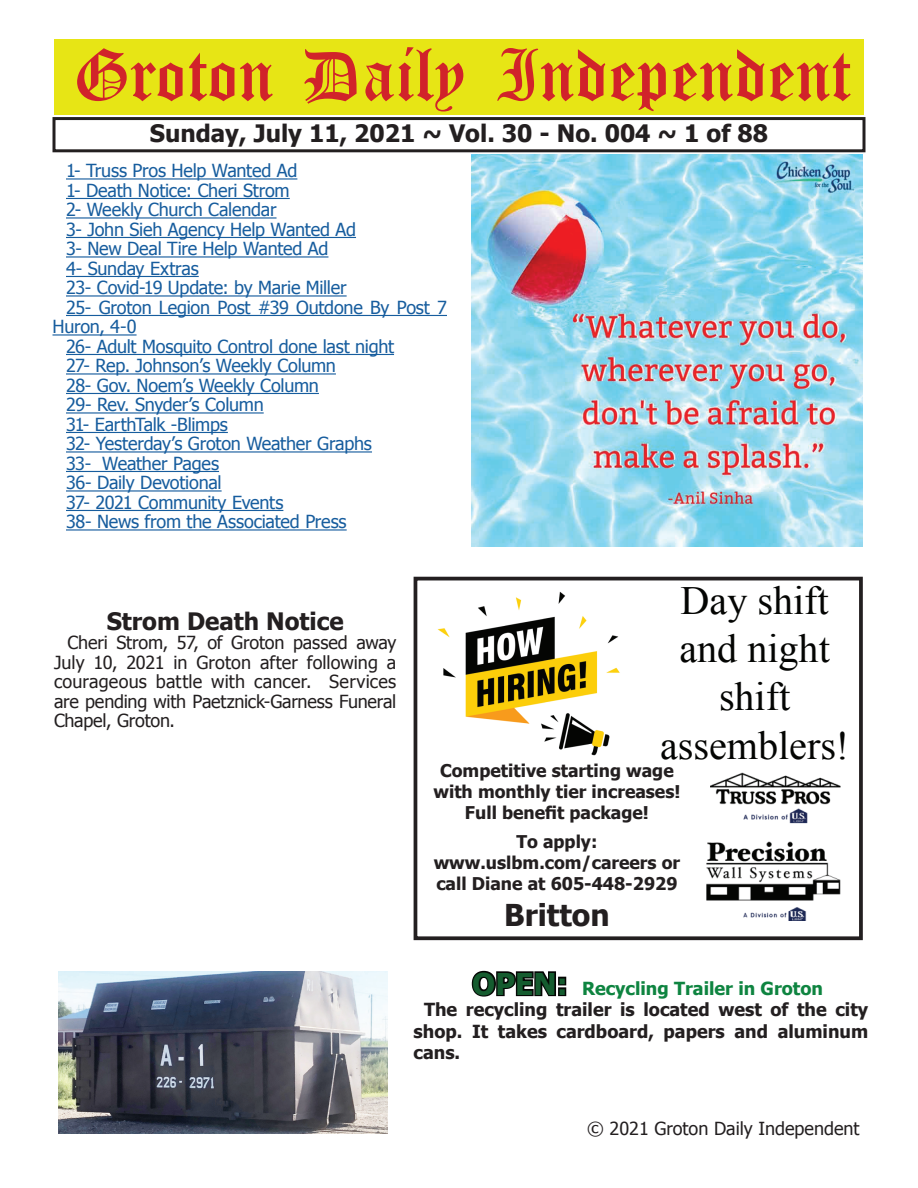
<style>
.page{position:relative;width:918px;height:1188px;background:#fff}
.page>*{position:absolute;margin:0;border:0;box-sizing:border-box;transform-origin:0 0}
.t1{font:54px "Old English Five";color:#d1232a}
.t2{font:40.05px/48.2px "Times New Roman";color:#040503;text-align:center}
.t3{font:700 30.15px "Tahoma";color:#231f20}
.t4{font:700 24px "Tahoma";color:#231f20}
.t5{font:18px "Tahoma";letter-spacing:-.015em;color:#175d9e}
.t6{font:18px/19.5px "Tahoma";letter-spacing:-.005em;color:#231f20;text-align:justify}
.t7{font:700 18px "Tahoma";color:#231f20}
.t8{font:700 18px "Tahoma";color:#0e8440}
.t9{font:700 17.55px/21px "Tahoma";color:#231f20;text-align:center}
.s1{font-size:30px;color:#040503}
</style>
<div class="page">
<div style="left:52px;top:117px;width:814px;height:35px;border:3px solid #231f20"></div>
<div style="left:54px;top:40px;width:810px;height:75px;background:#e7e515"></div>
<img style="left:58px;top:972px;width:330px;height:162px">
<div style="left:414px;top:577px;width:449px;height:363px;border:4px solid #231f20"></div>
<img style="left:710px;top:772px;width:131px;height:52px">
<img style="left:706px;top:841px;width:135px;height:80px">
<img style="left:437px;top:591px;width:183px;height:165px">
<img style="left:471px;top:155px;width:391px;height:391px">
<hr style="left:66px;top:178px;width:231px;height:2px;background:#175d9e">
<hr style="left:66px;top:198px;width:224px;height:1px;background:#175d9e">
<hr style="left:66px;top:217px;width:211px;height:2px;background:#175d9e">
<hr style="left:66px;top:237px;width:290px;height:1px;background:#175d9e">
<hr style="left:66px;top:256px;width:262px;height:2px;background:#175d9e">
<hr style="left:66px;top:276px;width:133px;height:1px;background:#175d9e">
<hr style="left:66px;top:295px;width:281px;height:2px;background:#175d9e">
<hr style="left:66px;top:315px;width:381px;height:1px;background:#175d9e">
<hr style="left:52px;top:334px;width:85px;height:2px;background:#175d9e">
<hr style="left:66px;top:354px;width:328px;height:1px;background:#175d9e">
<hr style="left:66px;top:373px;width:270px;height:2px;background:#175d9e">
<hr style="left:66px;top:393px;width:253px;height:1px;background:#175d9e">
<hr style="left:66px;top:412px;width:198px;height:2px;background:#175d9e">
<hr style="left:66px;top:432px;width:162px;height:1px;background:#175d9e">
<hr style="left:66px;top:451px;width:306px;height:2px;background:#175d9e">
<hr style="left:66px;top:471px;width:153px;height:1px;background:#175d9e">
<hr style="left:66px;top:490px;width:156px;height:2px;background:#175d9e">
<hr style="left:66px;top:510px;width:217px;height:1px;background:#175d9e">
<hr style="left:66px;top:529px;width:281px;height:2px;background:#175d9e">
<h1 class="t1" style="left:73px;top:50px;width:779px">Groton Daily Independent</h1>
<h3 class="t4" style="left:150px;top:116px;width:620px">Sunday, July 11, 2021 ~ Vol. 30 - No. 004 ~ 1 of 88</h3>
<p class="t5" style="left:66px;top:159px;width:233px">1- Truss Pros Help Wanted Ad</p>
<p class="t5" style="left:66px;top:178px;width:225px">1- Death Notice: Cheri Strom</p>
<p class="t5" style="left:66px;top:198px;width:212px">2- Weekly Church Calendar</p>
<p class="t5" style="left:66px;top:217px;width:292px">3- John Sieh Agency Help Wanted Ad</p>
<p class="t5" style="left:66px;top:237px;width:264px">3- New Deal Tire Help Wanted Ad</p>
<p class="t5" style="left:66px;top:256px;width:134px">4- Sunday Extras</p>
<p class="t5" style="left:66px;top:276px;width:282px">23- Covid-19 Update: by Marie Miller</p>
<p class="t5" style="left:66px;top:295px;width:382px">25- Groton Legion Post #39 Outdone By Post 7</p>
<p class="t5" style="left:52px;top:315px;width:86px">Huron, 4-0</p>
<p class="t5" style="left:66px;top:334px;width:330px">26- Adult Mosquito Control done last night</p>
<p class="t5" style="left:66px;top:354px;width:271px">27- Rep. Johnson’s Weekly Column</p>
<p class="t5" style="left:66px;top:373px;width:254px">28- Gov. Noem’s Weekly Column</p>
<p class="t5" style="left:66px;top:393px;width:199px">29- Rev. Snyder’s Column</p>
<p class="t5" style="left:66px;top:412px;width:163px">31- EarthTalk -Blimps</p>
<p class="t5" style="left:66px;top:432px;width:308px">32- Yesterday’s Groton Weather Graphs</p>
<p class="t5" style="left:66px;top:451px;width:155px">33- Weather Pages</p>
<p class="t5" style="left:66px;top:471px;width:157px">36- Daily Devotional</p>
<p class="t5" style="left:66px;top:490px;width:219px">37- 2021 Community Events</p>
<p class="t5" style="left:66px;top:510px;width:282px">38- News from the Associated Press</p>
<h3 class="t4" style="left:107px;top:604px;width:238px">Strom Death Notice</h3>
<p class="t6" style="left:54px;top:632px;width:344px;text-indent:14px">Cheri Strom, 57, of Groton passed away July 10, 2021 in Groton after following a courageous battle with cancer. Services are pending with Paetznick-Garness Funeral Chapel, Groton.</p>
<h2 class="t2" style="left:660px;top:576px;width:191px">Day shift and night shift assemblers!</h2>
<p class="t9" style="left:433px;top:759px;width:249px">Competitive starting wage with monthly tier increases!<br>Full benefit package!</p>
<p class="t9" style="left:434px;top:830px;width:248px">To apply: www.uslbm.com/careers or call Diane at 605-448-2929</p>
<h3 class="t3" style="left:504px;top:894px;width:107px">Britton</h3>
<p class="t8" style="left:472px;top:975px;width:352px"><span class="s1">OPEN:</span> Recycling Trailer in Groton</p>
<p class="t7" style="left:424px;top:997px;width:446px">The recycling trailer is located west of the city</p>
<p class="t7" style="left:414px;top:1019px;width:456px">shop. It takes cardboard, papers and aluminum</p>
<p class="t7" style="left:414px;top:1040px;width:48px">cans.</p>
<p class="t6" style="left:587px;top:1118px;width:274px">© 2021 Groton Daily Independent</p>
</div>
